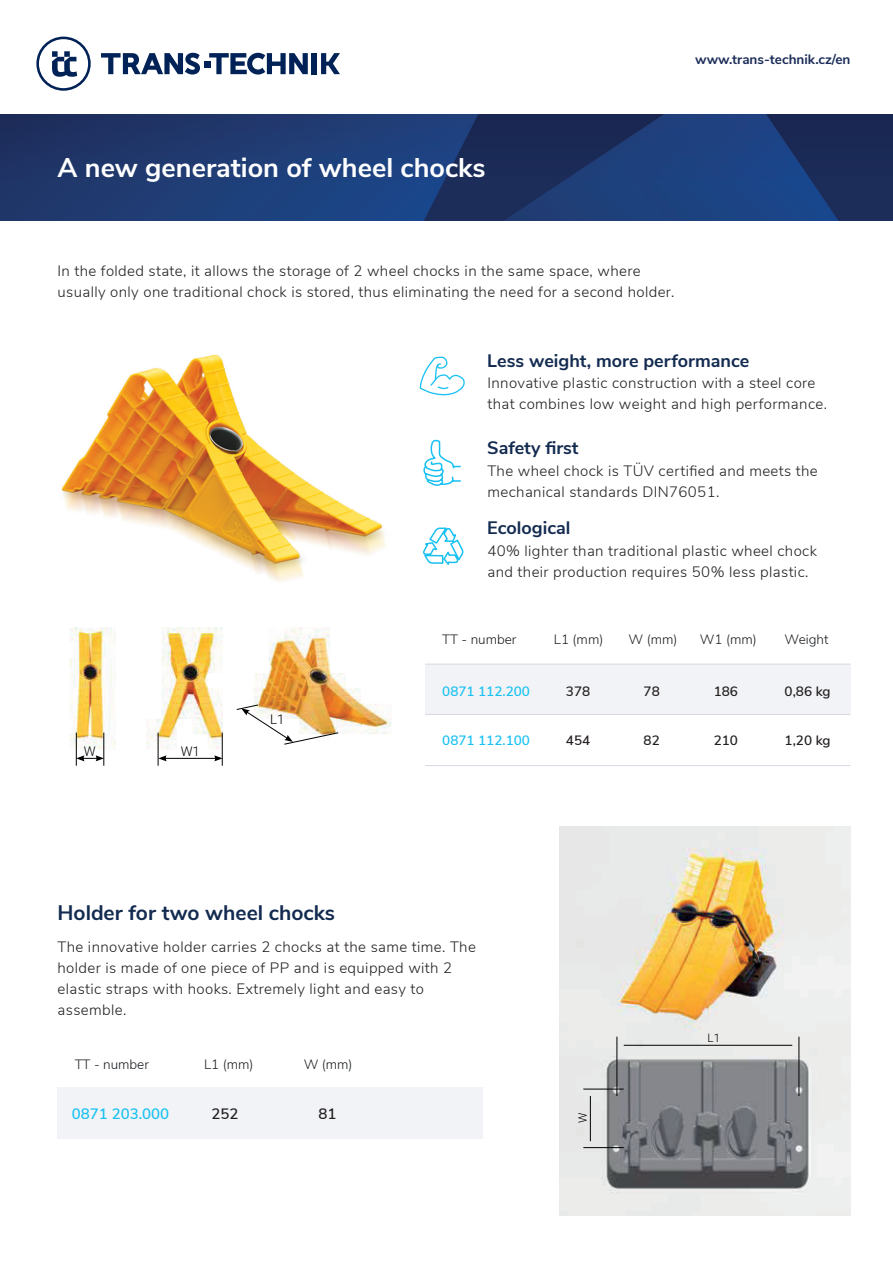
<style>
.page{position:relative;width:893px;height:1263px;background:#fff}
.page>*{position:absolute;margin:0;border:0;box-sizing:border-box;transform-origin:0 0}
.t1{font:700 27px "Nunito Sans";color:#fff}
.t2{font:700 21px "Nunito Sans";color:#132b50}
.t3{font:700 18px "Nunito Sans";color:#132b50}
.t4{font:300 15px/21px "Nunito Sans";letter-spacing:.025em;color:#231f20}
.t5{font:600 15px "Nunito Sans";color:#18c1f2}
.t6{font:600 15px "Nunito Sans";color:#231f20}
.t7{font:300 13.5px "Nunito Sans";color:#1b1f22}
.t8{font:600 13.5px "Nunito Sans";color:#231f20}
.t9{font:700 13.5px "Nunito Sans";color:#1c2d5a}
.t10{font:600 13.5px "Nunito Sans";color:#18c1f2}
.t11{font:300 13.2px "Roboto";color:#000001}
.t12{font:300 11.55px "Roboto";color:#000001}
</style>
<div class="page">
<img style="left:61px;top:354px;width:324px;height:228px">
<img style="left:69px;top:627px;width:323px;height:133px">
<svg style="left:77px;top:755px;width:27px;height:6px"></svg>
<hr style="left:76px;top:733px;width:1px;height:33px;background:#000001">
<hr style="left:104px;top:733px;width:1px;height:33px;background:#000001">
<hr style="left:165px;top:758px;width:51px;height:1px;background:#000001">
<svg style="left:159px;top:755px;width:8px;height:6px"></svg>
<svg style="left:214px;top:755px;width:8px;height:6px"></svg>
<hr style="left:158px;top:733px;width:1px;height:33px;background:#000001">
<hr style="left:222px;top:733px;width:1px;height:33px;background:#000001">
<svg style="left:236px;top:705px;width:103px;height:40px"></svg>
<img style="left:0;top:114px;width:893px;height:106px">
<svg style="left:321px;top:53px;width:19px;height:21px"></svg>
<div style="left:312px;top:53px;width:5px;height:21px;background:#002257"></div>
<svg style="left:101px;top:53px;width:207px;height:22px"></svg>
<svg style="left:36px;top:37px;width:55px;height:54px"></svg>
<div style="left:425px;top:664px;width:425px;height:51px;background:#f2f3f6"></div>
<div style="left:58px;top:1087px;width:425px;height:51px;background:#f2f3f6"></div>
<hr style="left:425px;top:664px;width:425px;height:1px;background:#d8d8e5">
<hr style="left:425px;top:714px;width:425px;height:1px;background:#d8d8e5">
<hr style="left:425px;top:765px;width:425px;height:1px;background:#d8d8e5">
<svg style="left:419px;top:356px;width:46px;height:40px"></svg>
<svg style="left:423px;top:440px;width:38px;height:46px"></svg>
<svg style="left:423px;top:527px;width:41px;height:38px"></svg>
<img style="left:559px;top:1055px;width:291px;height:160px">
<hr style="left:590px;top:1096px;width:1px;height:45px;background:#000001">
<hr style="left:583px;top:1089px;width:41px;height:1px;background:#000001">
<hr style="left:583px;top:1147px;width:41px;height:1px;background:#000001">
<img style="left:559px;top:826px;width:291px;height:229px">
<hr style="left:624px;top:1045px;width:168px;height:1px;background:#000001">
<hr style="left:617px;top:1037px;width:1px;height:59px;background:#000001">
<hr style="left:799px;top:1037px;width:1px;height:59px;background:#000001">
<p class="t9" style="left:695px;top:49px;width:157px">www.trans-technik.cz/en</p>
<h1 class="t1" style="left:58px;top:148px;width:430px">A new generation of wheel chocks</h1>
<p class="t4" style="left:58px;top:260px;width:618px">In the folded state, it allows the storage of 2 wheel chocks in the same space, where usually only one traditional chock is stored, thus eliminating the need for a second holder.</p>
<p class="t3" style="left:487px;top:347px;width:264px">Less weight, more performance</p>
<p class="t4" style="left:487px;top:371px;width:341px">Innovative plastic construction with a steel core that combines low weight and high performance.</p>
<p class="t3" style="left:487px;top:435px;width:93px">Safety first</p>
<p class="t4" style="left:487px;top:459px;width:332px">The wheel chock is TÜV certified and meets the mechanical standards DIN76051.</p>
<p class="t3" style="left:487px;top:515px;width:85px">Ecological</p>
<p class="t4" style="left:487px;top:539px;width:331px">40% lighter than traditional plastic wheel chock and their production requires 50% less plastic.</p>
<p class="t11" style="left:84px;top:742px;width:13px">W</p>
<p class="t11" style="left:181px;top:742px;width:21px">W1</p>
<p class="t11" style="left:270px;top:710px;width:16px">L1</p>
<p class="t7" style="left:442px;top:630px;width:76px">TT - number</p>
<p class="t7" style="left:554px;top:630px;width:51px">L1 (mm)</p>
<p class="t7" style="left:629px;top:630px;width:50px">W (mm)</p>
<p class="t7" style="left:700px;top:630px;width:59px">W1 (mm)</p>
<p class="t7" style="left:785px;top:630px;width:45px">Weight</p>
<p class="t10" style="left:442px;top:681px;width:89px">0871 112.200</p>
<p class="t8" style="left:566px;top:681px;width:26px">378</p>
<p class="t8" style="left:644px;top:681px;width:18px">78</p>
<p class="t8" style="left:714px;top:681px;width:26px">186</p>
<p class="t8" style="left:785px;top:681px;width:47px">0,86 kg</p>
<p class="t10" style="left:442px;top:731px;width:89px">0871 112.100</p>
<p class="t8" style="left:785px;top:731px;width:47px">1,20 kg</p>
<p class="t8" style="left:644px;top:731px;width:18px">82</p>
<p class="t8" style="left:714px;top:731px;width:26px">210</p>
<p class="t8" style="left:566px;top:731px;width:26px">454</p>
<h2 class="t2" style="left:58px;top:897px;width:279px">Holder for two wheel chocks</h2>
<p class="t4" style="left:58px;top:935px;width:420px">The innovative holder carries 2 chocks at the same time. The holder is made of one piece of PP and is equipped with 2 elastic straps with hooks. Extremely light and easy to assemble.</p>
<p class="t7" style="left:75px;top:1054px;width:76px">TT - number</p>
<p class="t7" style="left:204px;top:1054px;width:51px">L1 (mm)</p>
<p class="t7" style="left:304px;top:1054px;width:50px">W (mm)</p>
<p class="t5" style="left:72px;top:1103px;width:99px">0871 203.000</p>
<p class="t12" style="left:574px;top:1123px;width:12px;rotate:-90deg">W</p>
<p class="t6" style="left:211px;top:1103px;width:28px">252</p>
<p class="t6" style="left:318px;top:1103px;width:19px">81</p>
<p class="t12" style="left:708px;top:1029px;width:14px">L1</p>
</div>
